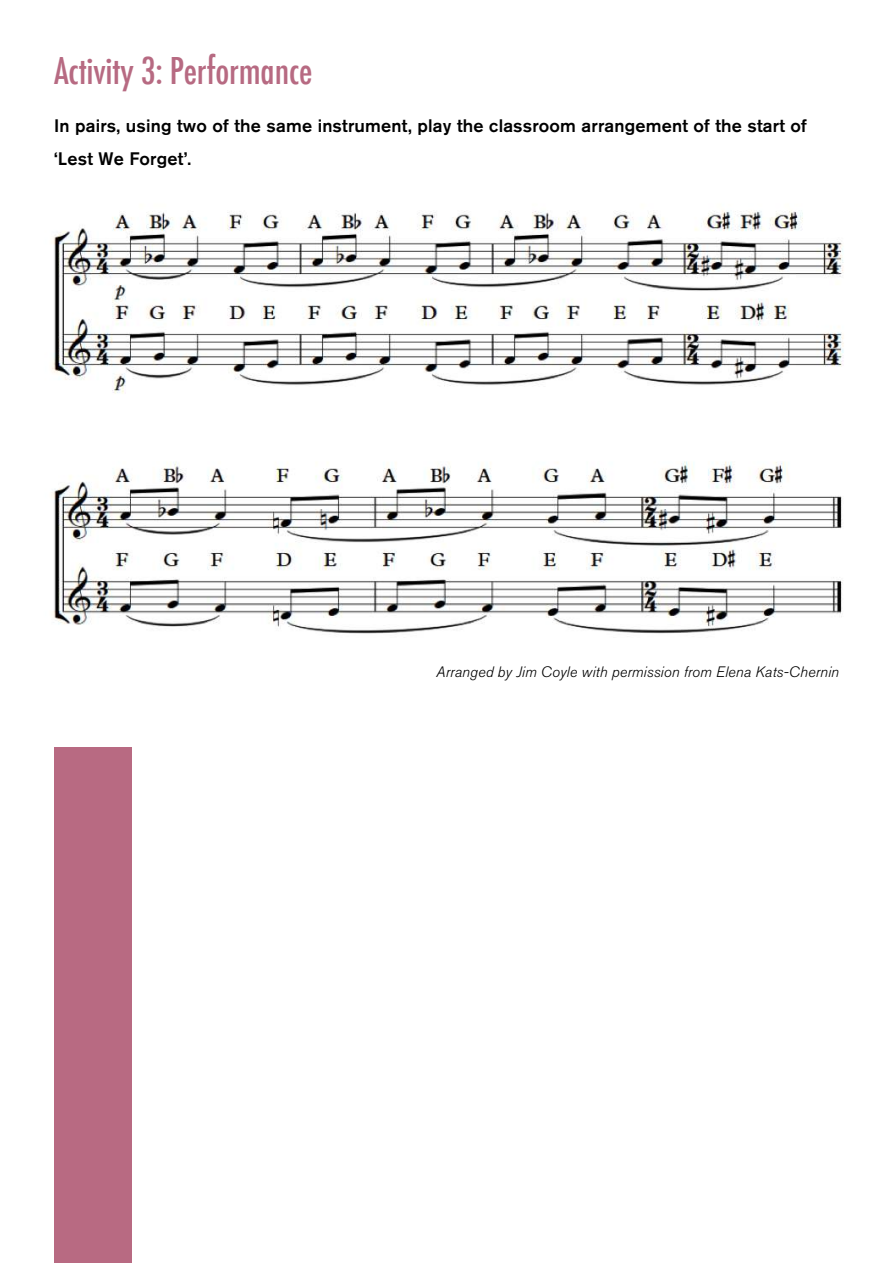
<style>
.page{position:relative;width:893px;height:1263px;background:#fff}
.page>*{position:absolute;margin:0;border:0;box-sizing:border-box;transform-origin:0 0}
.t1{font:500 condensed 36px "Futura";letter-spacing:-.005em;color:#b76a82}
.t2{font:500 18px/33px "Akzidenz Grotesk BQ";letter-spacing:.01em;color:#000}
.t3{font:italic 300 15px "Akzidenz Grotesk BQ";letter-spacing:.01em;color:#000}
</style>
<div class="page">
<img style="left:51px;top:210px;width:793px;height:424px">
<div style="left:54px;top:747px;width:77px;height:516px;background:#b86a82"></div>
<h1 class="t1" style="left:54px;top:48px;width:260px">Activity 3: Performance</h1>
<p class="t2" style="left:54px;top:110px;width:754px">In pairs, using two of the same instrument, play the classroom arrangement of the start of ‘Lest We Forget’.</p>
<p class="t3" style="left:436px;top:666px;width:404px">Arranged by Jim Coyle with permission from Elena Kats-Chernin</p>
</div>
